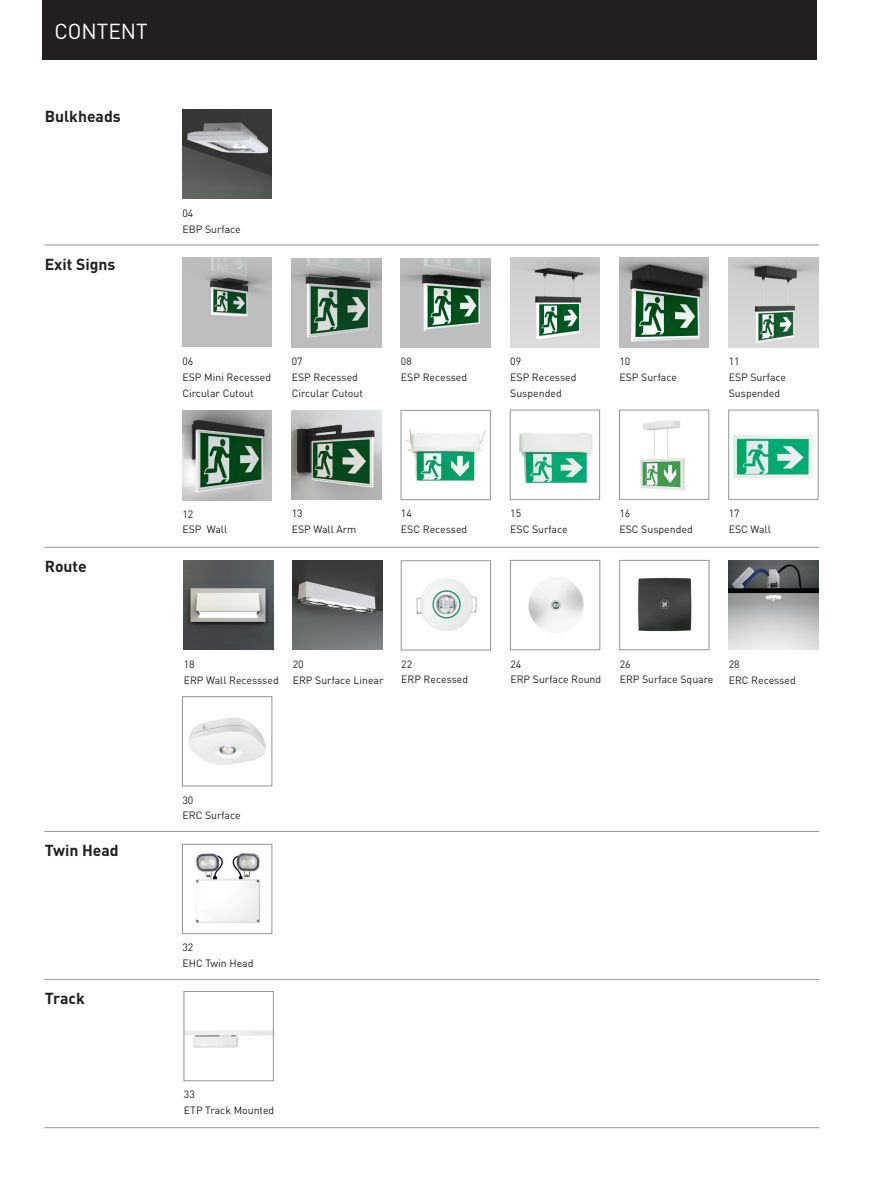
<style>
.page{position:relative;width:869px;height:1191px;background:#fff}
.page>*{position:absolute;margin:0;border:0;box-sizing:border-box;transform-origin:0 0}
.BPL_Headline{font:21.35px "Trilux DIN";letter-spacing:-.005em;color:#fff}
._10_15_pt{font:700 15.75px "Trilux DIN";color:#231f20}
.BPL_Techn_Daten_Bold{font:10.5px/15.8px "Trilux DIN";color:#231f20}
</style>
<div class="page">
<img style="left:182px;top:109px;width:90px;height:89px">
<div style="left:42px;top:0;width:774px;height:60px;background:#231f20"></div>
<hr style="left:44px;top:244px;width:774px;height:1px;background:#939598">
<img style="left:182px;top:257px;width:90px;height:89px">
<img style="left:291px;top:258px;width:90px;height:89px">
<img style="left:401px;top:258px;width:89px;height:89px">
<img style="left:510px;top:258px;width:89px;height:89px">
<img style="left:619px;top:258px;width:89px;height:89px">
<img style="left:728px;top:258px;width:89px;height:89px">
<img style="left:182px;top:411px;width:90px;height:89px">
<img style="left:291px;top:410px;width:90px;height:89px">
<svg style="left:400px;top:410px;width:90px;height:90px"></svg>
<svg style="left:509px;top:409px;width:90px;height:91px"></svg>
<svg style="left:619px;top:409px;width:90px;height:91px"></svg>
<svg style="left:728px;top:409px;width:90px;height:91px"></svg>
<hr style="left:44px;top:547px;width:775px;height:1px;background:#939598">
<svg style="left:400px;top:560px;width:91px;height:90px"></svg>
<svg style="left:510px;top:560px;width:90px;height:90px"></svg>
<svg style="left:619px;top:560px;width:90px;height:90px"></svg>
<img style="left:292px;top:560px;width:90px;height:90px">
<img style="left:184px;top:560px;width:89px;height:90px">
<img style="left:728px;top:560px;width:89px;height:89px">
<svg style="left:182px;top:696px;width:90px;height:90px"></svg>
<hr style="left:44px;top:831px;width:775px;height:1px;background:#939598">
<svg style="left:182px;top:844px;width:90px;height:90px"></svg>
<svg style="left:183px;top:991px;width:90px;height:90px"></svg>
<hr style="left:44px;top:979px;width:775px;height:1px;background:#939598">
<hr style="left:44px;top:1127px;width:775px;height:1px;background:#939598">
<p class="BPL_Headline" style="left:55px;top:18px;width:95px">CONTENT</p>
<p class="_10_15_pt" style="left:45px;top:106px;width:78px">Bulkheads</p>
<p class="_10_15_pt" style="left:45px;top:254px;width:72px">Exit Signs</p>
<p class="BPL_Techn_Daten_Bold" style="left:182px;top:205px;width:60px">04<br>EBP Surface</p>
<p class="BPL_Techn_Daten_Bold" style="left:182px;top:354px;width:90px">06<br>ESP Mini Recessed</p>
<p class="BPL_Techn_Daten_Bold" style="left:182px;top:385px;width:73px">Circular Cutout</p>
<p class="BPL_Techn_Daten_Bold" style="left:291px;top:354px;width:68px">07<br>ESP Recessed</p>
<p class="BPL_Techn_Daten_Bold" style="left:291px;top:385px;width:73px">Circular Cutout</p>
<p class="BPL_Techn_Daten_Bold" style="left:401px;top:354px;width:68px">08<br>ESP Recessed</p>
<p class="BPL_Techn_Daten_Bold" style="left:510px;top:354px;width:68px">09<br>ESP Recessed<br>Suspended</p>
<p class="BPL_Techn_Daten_Bold" style="left:619px;top:354px;width:59px">10<br>ESP Surface</p>
<p class="BPL_Techn_Daten_Bold" style="left:728px;top:354px;width:59px">11<br>ESP Surface<br>Suspended</p>
<p class="_10_15_pt" style="left:45px;top:556px;width:44px">Route</p>
<p class="_10_15_pt" style="left:45px;top:840px;width:76px">Twin Head</p>
<p class="_10_15_pt" style="left:45px;top:987px;width:42px">Track</p>
<p class="BPL_Techn_Daten_Bold" style="left:182px;top:506px;width:46px">12<br>ESP Wall</p>
<p class="BPL_Techn_Daten_Bold" style="left:291px;top:505px;width:66px">13<br>ESP Wall Arm</p>
<p class="BPL_Techn_Daten_Bold" style="left:401px;top:505px;width:68px">14<br>ESC Recessed</p>
<p class="BPL_Techn_Daten_Bold" style="left:510px;top:505px;width:59px">15<br>ESC Surface</p>
<p class="BPL_Techn_Daten_Bold" style="left:619px;top:505px;width:75px">16<br>ESC Suspended</p>
<p class="BPL_Techn_Daten_Bold" style="left:728px;top:505px;width:44px">17<br>ESC Wall</p>
<p class="BPL_Techn_Daten_Bold" style="left:401px;top:656px;width:68px">22<br>ERP Recessed</p>
<p class="BPL_Techn_Daten_Bold" style="left:510px;top:656px;width:92px">24<br>ERP Surface Round</p>
<p class="BPL_Techn_Daten_Bold" style="left:619px;top:656px;width:95px">26<br>ERP Surface Square</p>
<p class="BPL_Techn_Daten_Bold" style="left:184px;top:656px;width:96px">18<br>ERP Wall Recesssed</p>
<p class="BPL_Techn_Daten_Bold" style="left:728px;top:656px;width:69px">28<br>ERC Recessed</p>
<p class="BPL_Techn_Daten_Bold" style="left:292px;top:656px;width:92px">20<br>ERP Surface Linear</p>
<p class="BPL_Techn_Daten_Bold" style="left:182px;top:792px;width:60px">30<br>ERC Surface</p>
<p class="BPL_Techn_Daten_Bold" style="left:182px;top:939px;width:72px">32<br>EHC Twin Head</p>
<p class="BPL_Techn_Daten_Bold" style="left:184px;top:1086px;width:92px">33<br>ETP Track Mounted</p>
</div>
